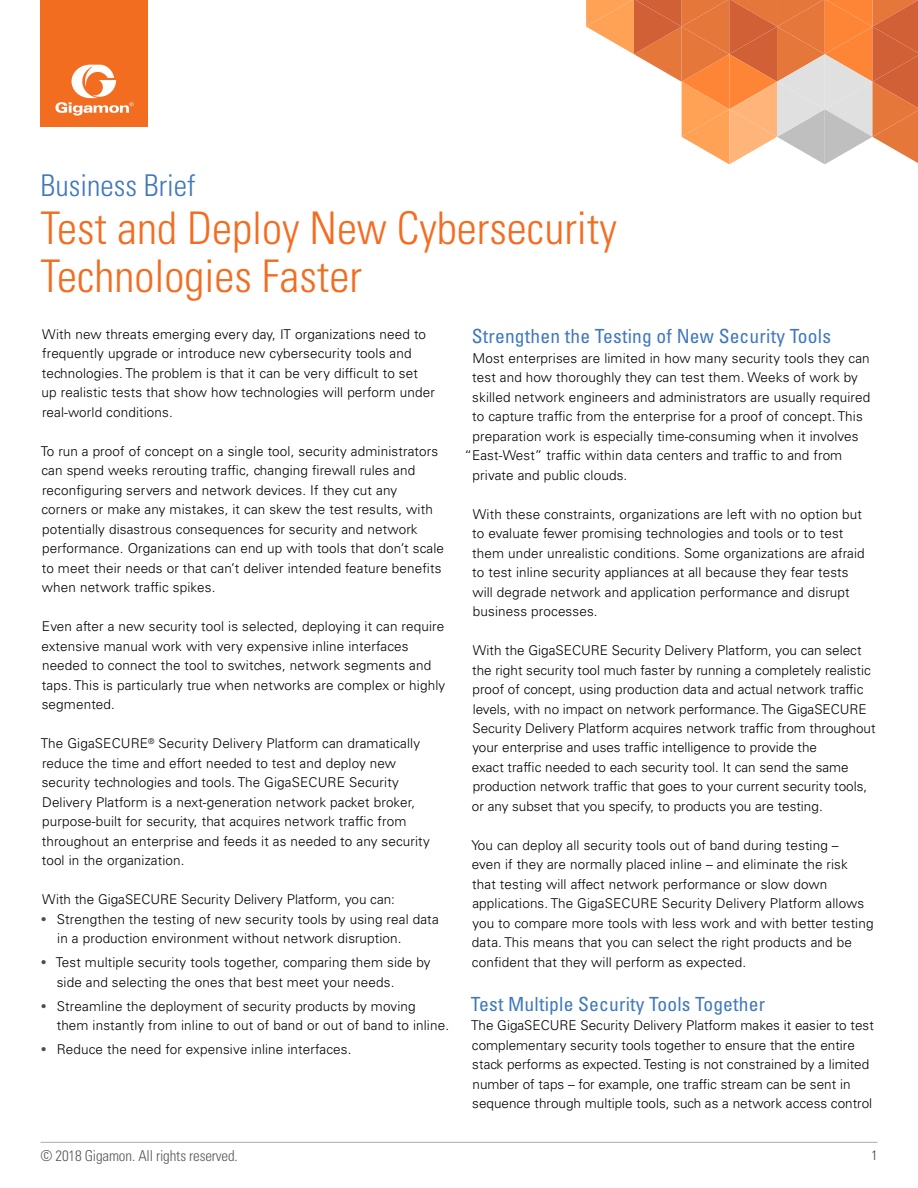
<style>
.page{position:relative;width:918px;height:1188px;background:#fff}
.page>*{position:absolute;margin:0;border:0;box-sizing:border-box;transform-origin:0 0}
.t1{font:300 condensed 45px/48px "Univers LT Std";color:#f36d21}
.t2{font:300 condensed 30px "Univers LT Std";color:#4078bd}
.t3{font:condensed 19.5px "Univers LT Std";letter-spacing:.01em;color:#4078bd}
.t4{font:300 condensed 15px "Univers LT Std";letter-spacing:-.01em;color:#58585a}
.t5{font:300 13.5px/19.5px "Univers LT Std";letter-spacing:.01em;color:#000}
.t6{font:300 condensed 13.5px "Univers LT Std";color:#323e49}
.s1{font-family:"Univers";font-weight:400;font-stretch:condensed;color:#4b4d4e}
</style>
<div class="page">
<hr style="left:40px;top:1142px;width:838px;height:1px;background:#58585a">
<div style="left:40px;top:0;width:108px;height:127px;background:#f36d21"></div>
<svg style="left:55px;top:65px;width:79px;height:51px"></svg>
<svg style="left:586px;top:0;width:332px;height:164px"></svg>
<h2 class="t2" style="left:40px;top:168px;width:156px">Business Brief</h2>
<h1 class="t1" style="left:40px;top:204px;width:578px">Test and Deploy New Cybersecurity<br>Technologies Faster</h1>
<p class="t5" style="left:42px;top:324px;width:395px">With new threats emerging every day, IT organizations need to frequently upgrade or introduce new cybersecurity tools and technologies. The problem is that it can be very difficult to set up realistic tests that show how technologies will perform under real-world conditions.</p>
<p class="t5" style="left:41px;top:441px;width:405px">To run a proof of concept on a single tool, security administrators can spend weeks rerouting traffic, changing firewall rules and reconfiguring servers and network devices. If they cut any corners or make any mistakes, it can skew the test results, with potentially disastrous consequences for security and network performance. Organizations can end up with tools that don’t scale to meet their needs or that can’t deliver intended feature benefits when network traffic spikes.</p>
<p class="t5" style="left:41px;top:617px;width:405px">Even after a new security tool is selected, deploying it can require extensive manual work with very expensive inline interfaces needed to connect the tool to switches, network segments and taps. This is particularly true when networks are complex or highly segmented.</p>
<p class="t5" style="left:41px;top:734px;width:391px">The GigaSECURE<sup>®</sup> Security Delivery Platform can dramatically reduce the time and effort needed to test and deploy new security technologies and tools. The GigaSECURE Security Delivery Platform is a next-generation network packet broker, purpose-built for security, that acquires network traffic from throughout an enterprise and feeds it as needed to any security tool in the organization.</p>
<p class="t5" style="left:42px;top:890px;width:354px">With the GigaSECURE Security Delivery Platform, you can:</p>
<p class="t5" style="left:57px;top:909px;width:383px;text-indent:-16px"><span class="s1">•</span> Strengthen the testing of new security tools by using real data in a production environment without network disruption.</p>
<p class="t5" style="left:57px;top:953px;width:375px;text-indent:-15px"><span class="s1">•</span> Test multiple security tools together, comparing them side by side and selecting the ones that best meet your needs.</p>
<p class="t5" style="left:57px;top:996px;width:394px;text-indent:-15px"><span class="s1">•</span> Streamline the deployment of security products by moving them instantly from inline to out of band or out of band to inline.</p>
<p class="t5" style="left:42px;top:1040px;width:311px"><span class="s1">•</span> Reduce the need for expensive inline interfaces.</p>
<h3 class="t3" style="left:472px;top:324px;width:361px">Strengthen the Testing of New Security Tools</h3>
<p class="t5" style="left:473px;top:348px;width:399px">Most enterprises are limited in how many security tools they can</p>
<p class="t5" style="left:472px;top:368px;width:387px">test and how thoroughly they can test them. Weeks of work by</p>
<p class="t5" style="left:472px;top:387px;width:399px">skilled network engineers and administrators are usually required</p>
<p class="t5" style="left:472px;top:407px;width:392px">to capture traffic from the enterprise for a proof of concept. This</p>
<p class="t5" style="left:473px;top:426px;width:387px">preparation work is especially time-consuming when it involves</p>
<p class="t5" style="left:464px;top:446px;width:379px">“East-West” traffic within data centers and traffic to and from</p>
<p class="t5" style="left:473px;top:465px;width:156px">private and public clouds.</p>
<p class="t5" style="left:472px;top:504px;width:394px">With these constraints, organizations are left with no option but to evaluate fewer promising technologies and tools or to test them under unrealistic conditions. Some organizations are afraid to test inline security appliances at all because they fear tests will degrade network and application performance and disrupt business processes.</p>
<p class="t5" style="left:472px;top:641px;width:405px">With the GigaSECURE Security Delivery Platform, you can select the right security tool much faster by running a completely realistic proof of concept, using production data and actual network traffic levels, with no impact on network performance. The GigaSECURE Security Delivery Platform acquires network traffic from throughout your enterprise and uses traffic intelligence to provide the<br>exact traffic needed to each security tool. It can send the same production network traffic that goes to your current security tools, or any subset that you specify, to products you are testing.</p>
<p class="t5" style="left:471px;top:835px;width:404px">You can deploy all security tools out of band during testing –<br>even if they are normally placed inline – and eliminate the risk that testing will affect network performance or slow down applications. The GigaSECURE Security Delivery Platform allows you to compare more tools with less work and with better testing data. This means that you can select the right products and be confident that they will perform as expected.</p>
<h3 class="t3" style="left:471px;top:991px;width:296px">Test Multiple Security Tools Together</h3>
<p class="t5" style="left:471px;top:1016px;width:404px">The GigaSECURE Security Delivery Platform makes it easier to test complementary security tools together to ensure that the entire stack performs as expected. Testing is not constrained by a limited number of taps – for example, one traffic stream can be sent in sequence through multiple tools, such as a network access control</p>
<p class="t4" style="left:40px;top:1147px;width:199px">© 2018 Gigamon. All rights reserved.</p>
<p class="t6" style="left:872px;top:1147px;width:7px">1</p>
</div>
